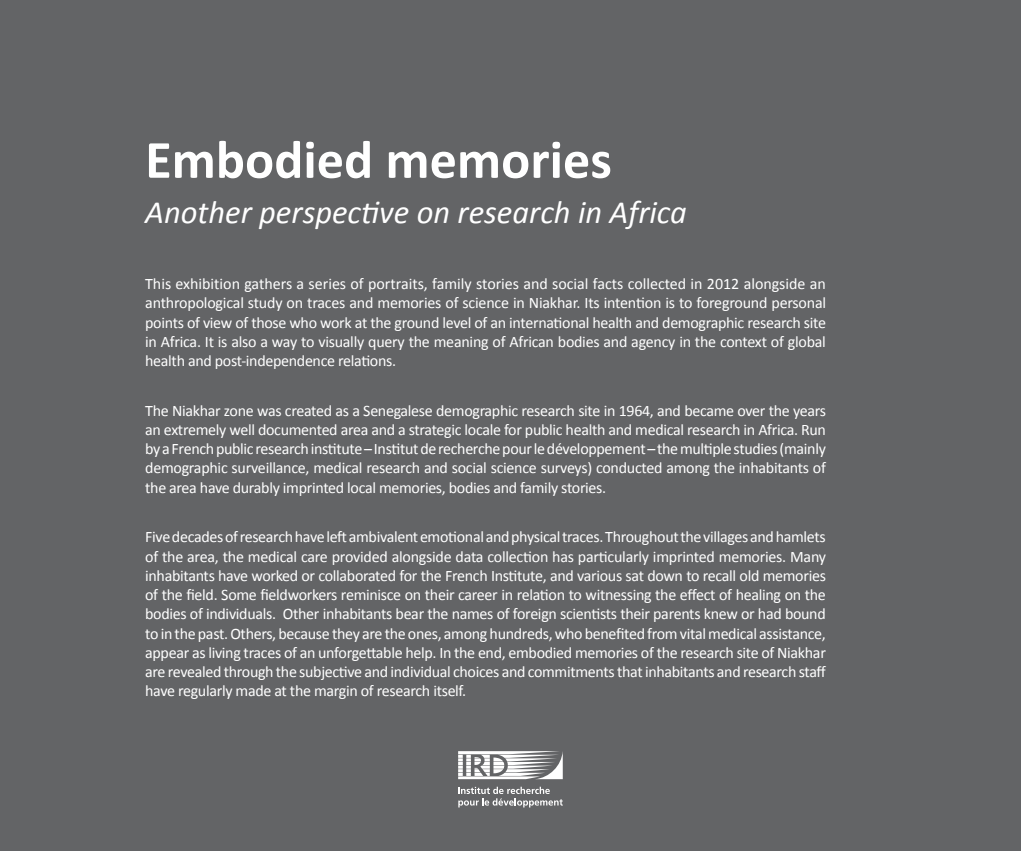
<style>
.page{position:relative;width:1021px;height:851px;background:#fff}
.page>*{position:absolute;margin:0;border:0;box-sizing:border-box;transform-origin:0 0}
.t1{font:700 54.28px "Calibri";color:#fff}
.t2{font:italic 32.52px "Calibri";color:#fff}
.t3{font:16px/19.2px "Calibri";letter-spacing:-.02em;color:#fff;text-align:justify}
</style>
<div class="page">
<div style="left:0;top:0;width:1020px;height:850px;background:#636466"></div>
<svg style="left:458px;top:786px;width:105px;height:21px"></svg>
<svg style="left:458px;top:751px;width:104px;height:28px"></svg>
<h1 class="t1" style="left:145px;top:126px;width:468px">Embodied memories</h1>
<h2 class="t2" style="left:145px;top:192px;width:543px">Another perspective on research in Africa</h2>
<p class="t3" style="left:145px;top:273px;width:682px">This exhibition gathers a series of portraits, family stories and social facts collected in 2012 alongside an anthropological study on traces and memories of science in Niakhar. Its intention is to foreground personal points of view of those who work at the ground level of an international health and demographic research site in Africa. It is also a way to visually query the meaning of African bodies and agency in the context of global health and post-independence relations.</p>
<p class="t3" style="left:145px;top:400px;width:682px">The Niakhar zone was created as a Senegalese demographic research site in 1964, and became over the years an extremely well documented area and a strategic locale for public health and medical research in Africa. Run by a French public research institute – Institut de recherche pour le développement – the multiple studies (mainly demographic surveillance, medical research and social science surveys) conducted among the inhabitants of the area have durably imprinted local memories, bodies and family stories.</p>
<p class="t3" style="left:145px;top:526px;width:682px">Five decades of research have left ambivalent emotional and physical traces. Throughout the villages and hamlets of the area, the medical care provided alongside data collection has particularly imprinted memories. Many inhabitants have worked or collaborated for the French Institute, and various sat down to recall old memories of the field. Some fieldworkers reminisce on their career in relation to witnessing the effect of healing on the bodies of individuals. Other inhabitants bear the names of foreign scientists their parents knew or had bound to in the past. Others, because they are the ones, among hundreds, who benefited from vital medical assistance, appear as living traces of an unforgettable help. In the end, embodied memories of the research site of Niakhar are revealed through the subjective and individual choices and commitments that inhabitants and research staff have regularly made at the margin of research itself.</p>
</div>
